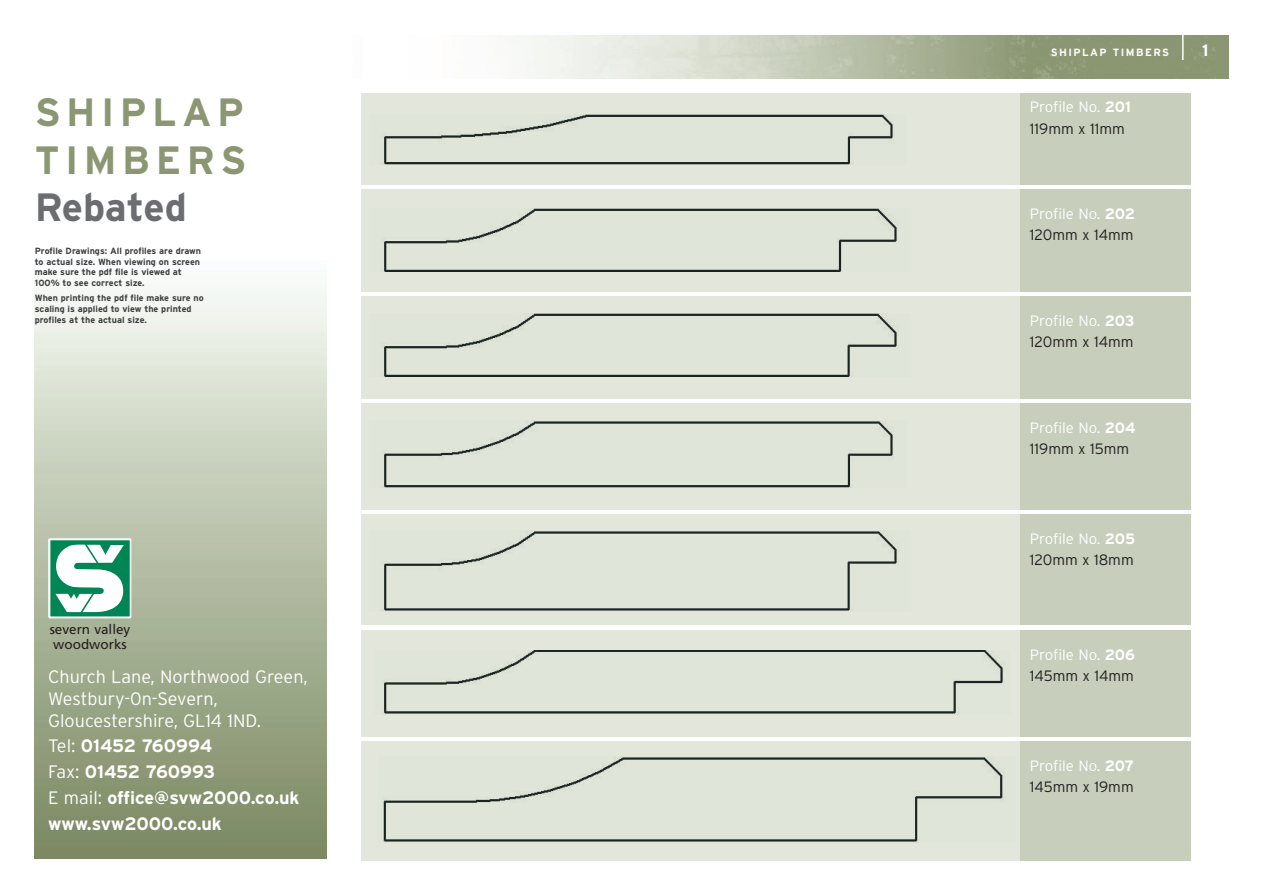
<style>
.page{position:relative;width:1263px;height:893px;background:#fff}
.page>*{position:absolute;margin:0;border:0;box-sizing:border-box;transform-origin:0 0}
.t1{font:700 39.45px/47.2px "Interstate";letter-spacing:.14em;color:#8a9772}
.t2{font:700 39.45px "Interstate";letter-spacing:-.005em;color:#6c6d70}
.t3{font:700 18px/25.8px "Interstate";color:#fff}
.t4{font:300 18px/21.6px "Interstate";color:#fff}
.t5{font:700 16.5px "Interstate";color:#fff}
.t6{font:300 15px/21.3px "Interstate";color:#fff}
.t7{font:13.5px/15px "Frutiger";color:#231f20}
.t8{font:700 10.5px "Interstate";letter-spacing:.14em;color:#fff}
.t9{font:700 9px/10.8px "Interstate";color:#3e3e3f}
.s1{font-weight:300}
.s2{font-weight:700}
.s3{color:#231f20}
</style>
<div class="page">
<div style="left:1028px;top:35px;width:200px;height:43px;background:#8a9772"></div>
<img style="left:34px;top:293px;width:292px;height:566px">
<div style="left:795px;top:94px;width:395px;height:91px;background:#c7cebb"></div>
<div style="left:361px;top:94px;width:659px;height:91px;background:#e2e6db"></div>
<svg style="left:1182px;top:35px;width:1px;height:25px"></svg>
<div style="left:795px;top:296px;width:395px;height:102px;background:#c7cebb"></div>
<div style="left:361px;top:296px;width:659px;height:102px;background:#e2e6db"></div>
<div style="left:795px;top:403px;width:395px;height:106px;background:#c7cebb"></div>
<div style="left:361px;top:403px;width:659px;height:106px;background:#e2e6db"></div>
<div style="left:795px;top:514px;width:395px;height:111px;background:#c7cebb"></div>
<div style="left:361px;top:514px;width:659px;height:111px;background:#e2e6db"></div>
<div style="left:795px;top:630px;width:395px;height:106px;background:#c7cebb"></div>
<div style="left:361px;top:630px;width:659px;height:106px;background:#e2e6db"></div>
<div style="left:795px;top:741px;width:395px;height:119px;background:#c7cebb"></div>
<div style="left:361px;top:741px;width:659px;height:119px;background:#e2e6db"></div>
<div style="left:48px;top:538px;width:83px;height:80px;background:#f2f8f6;border-radius:2px"></div>
<svg style="left:50px;top:540px;width:80px;height:77px"></svg>
<img style="left:381px;top:115px;width:512px;height:49px">
<div style="left:795px;top:189px;width:395px;height:102px;background:#c7cebb"></div>
<div style="left:361px;top:189px;width:659px;height:102px;background:#e2e6db"></div>
<img style="left:381px;top:209px;width:517px;height:62px">
<img style="left:381px;top:314px;width:517px;height:62px">
<img style="left:381px;top:421px;width:512px;height:67px">
<img style="left:381px;top:531px;width:517px;height:80px">
<img style="left:384px;top:651px;width:620px;height:63px">
<img style="left:383px;top:757px;width:621px;height:85px">
<h1 class="t1" style="left:35px;top:89px;width:213px">SHIPLAP<br>TIMBERS</h1>
<h1 class="t2" style="left:35px;top:184px;width:154px">Rebated</h1>
<p class="t9" style="left:35px;top:245px;width:168px">Profile Drawings: All profiles are drawn to actual size. When viewing on screen make sure the pdf file is viewed at 100% to see correct size.</p>
<p class="t9" style="left:35px;top:293px;width:170px">When printing the pdf file make sure no scaling is applied to view the printed profiles at the actual size.</p>
<h3 class="t7" style="left:50px;top:623px;width:82px">severn valley woodworks</h3>
<h2 class="t4" style="left:48px;top:666px;width:261px">Church Lane, Northwood Green,<br>Westbury-0n-Severn,<br>Gloucestershire, GL14 1ND.</h2>
<h2 class="t3" style="left:48px;top:733px;width:253px"><span class="s1">Tel:</span> 01452 760994<br><span class="s1">Fax:</span> 01452 760993<br><span class="s1">E mail:</span> office@svw2000.co.uk www.svw2000.co.uk</h2>
<p class="t8" style="left:1051px;top:46px;width:120px">SHIPLAP TIMBERS</p>
<h3 class="t5" style="left:1202px;top:41px;width:8px">1</h3>
<h3 class="t6" style="left:1030px;top:97px;width:102px">Profile No. <span class="s2">201<br></span><span class="s3">119mm x 11mm</span></h3>
<h3 class="t6" style="left:1030px;top:203px;width:107px">Profile No. <span class="s2">202<br></span><span class="s3">120mm x 14mm</span></h3>
<h3 class="t6" style="left:1030px;top:310px;width:106px">Profile No. <span class="s2">203<br></span><span class="s3">120mm x 14mm</span></h3>
<h3 class="t6" style="left:1030px;top:417px;width:107px">Profile No. <span class="s2">204<br></span><span class="s3">119mm x 15mm</span></h3>
<h3 class="t6" style="left:1030px;top:528px;width:107px">Profile No. <span class="s2">205<br></span><span class="s3">120mm x 18mm</span></h3>
<h3 class="t6" style="left:1030px;top:644px;width:107px">Profile No. <span class="s2">206<br></span><span class="s3">145mm x 14mm</span></h3>
<h3 class="t6" style="left:1030px;top:755px;width:105px">Profile No. <span class="s2">207<br></span><span class="s3">145mm x 19mm</span></h3>
</div>
